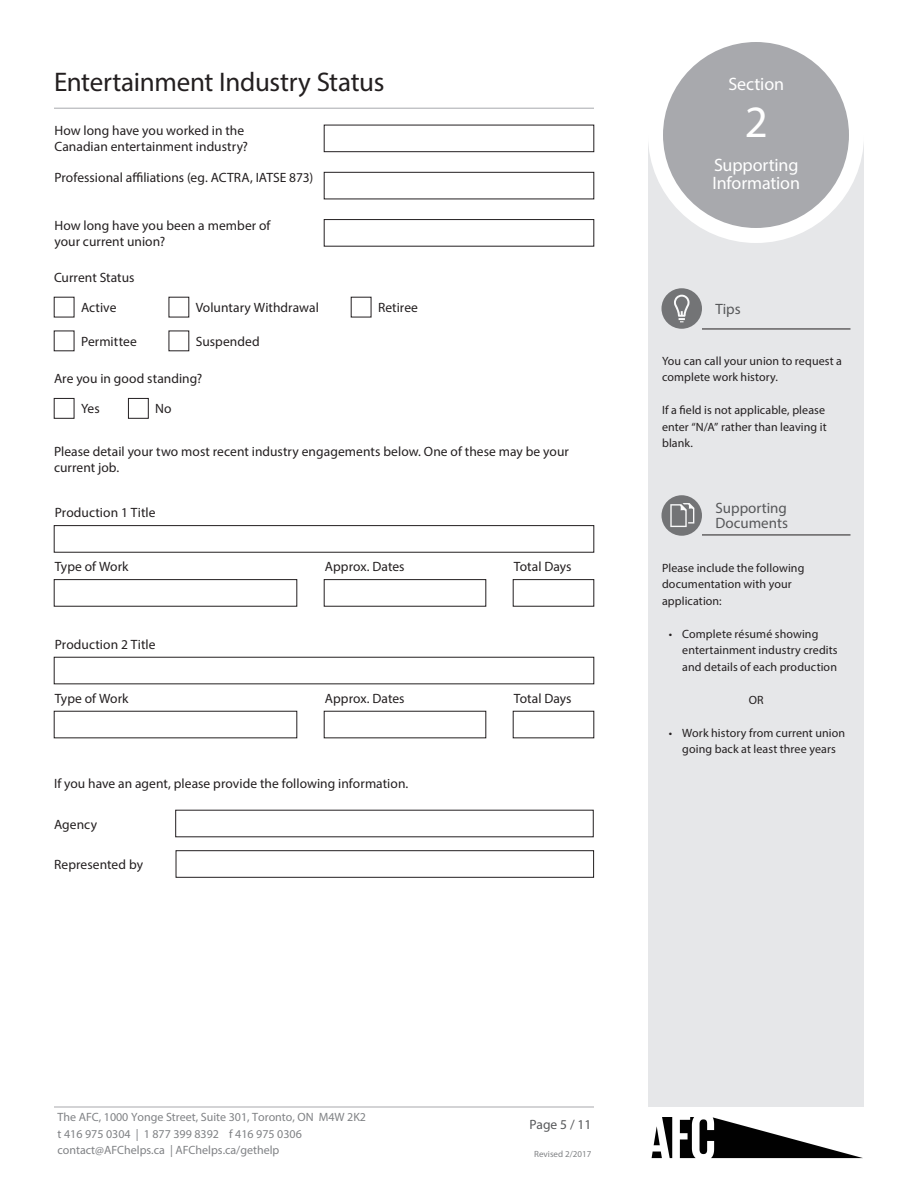
<style>
.page{position:relative;width:918px;height:1188px;background:#fff}
.page>*{position:absolute;margin:0;border:0;box-sizing:border-box;transform-origin:0 0}
.t1{font:45px "Myriad Pro";color:#fff}
.t2{font:27px "Myriad Pro";letter-spacing:-.015em;color:#231f20}
.t3{font:18px "Myriad Pro";letter-spacing:-.005em;color:#fff}
.t4{font:15px "Myriad Pro";color:#57585a}
.t5{font:13.5px/16.2px "Myriad Pro";letter-spacing:.005em;color:#231f20}
.t6{font:13.5px "Myriad Pro";color:#57585a}
.t7{font:12px/16.5px "Myriad Pro";letter-spacing:.01em;color:#231f20}
.t8{font:12px/16.4px "Myriad Pro";color:#808285}
.t9{font:9px "Myriad Pro";color:#808285}
</style>
<div class="page">
<div style="left:648px;top:135px;width:216px;height:972px;background:#e6e7e9"></div>
<div style="left:656px;top:34px;width:200px;height:202px;background:#a8a9ad;border-radius:50%"></div>
<div style="left:648px;top:27px;width:216px;height:216px;border:15px solid #fff;border-radius:50%"></div>
<hr style="left:702px;top:535px;width:148px;height:1px;background:#231f20">
<svg style="left:662px;top:495px;width:40px;height:41px"></svg>
<svg style="left:670px;top:503px;width:24px;height:24px"></svg>
<div style="left:662px;top:288px;width:40px;height:41px;background:#737476;border-radius:50%"></div>
<svg style="left:674px;top:295px;width:16px;height:27px"></svg>
<hr style="left:702px;top:329px;width:148px;height:1px;background:#231f20">
<div style="left:54px;top:525px;width:540px;height:27px;border:1px solid #231f20"></div>
<div style="left:54px;top:579px;width:243px;height:27px;border:1px solid #231f20"></div>
<div style="left:324px;top:579px;width:162px;height:27px;border:1px solid #231f20"></div>
<div style="left:513px;top:579px;width:81px;height:27px;border:1px solid #231f20"></div>
<div style="left:54px;top:657px;width:540px;height:27px;border:1px solid #231f20"></div>
<div style="left:54px;top:711px;width:243px;height:27px;border:1px solid #231f20"></div>
<div style="left:324px;top:711px;width:162px;height:27px;border:1px solid #231f20"></div>
<div style="left:513px;top:711px;width:81px;height:27px;border:1px solid #231f20"></div>
<div style="left:324px;top:125px;width:270px;height:27px;border:1px solid #231f20"></div>
<div style="left:324px;top:172px;width:270px;height:27px;border:1px solid #231f20"></div>
<div style="left:324px;top:219px;width:270px;height:27px;border:1px solid #231f20"></div>
<div style="left:176px;top:850px;width:418px;height:28px;border:1px solid #231f20"></div>
<div style="left:128px;top:398px;width:20px;height:20px;border:1px solid #231f20"></div>
<hr style="left:54px;top:108px;width:540px;height:1px;background:#a8a9ad">
<hr style="left:54px;top:1107px;width:540px;height:1px;background:#a8a9ad">
<img style="left:652px;top:1117px;width:210px;height:42px">
<p class="t2" style="left:54px;top:65px;width:332px">Entertainment Industry Status</p>
<p class="t3" style="left:728px;top:73px;width:57px">Section</p>
<p class="t1" style="left:745px;top:94px;width:25px">2</p>
<p class="t3" style="left:714px;top:154px;width:86px">Supporting</p>
<p class="t3" style="left:713px;top:172px;width:89px">Information</p>
<p class="t5" style="left:54px;top:122px;width:195px">How long have you worked in the<br>Canadian entertainment industry?</p>
<p class="t5" style="left:54px;top:169px;width:260px">Professional affiliations (eg. ACTRA, IATSE 873)</p>
<p class="t5" style="left:54px;top:217px;width:218px">How long have you been a member of your current union?</p>
<p class="t5" style="left:54px;top:269px;width:82px">Current Status</p>
<p class="t5" style="left:81px;top:299px;width:37px">Active</p>
<p class="t5" style="left:81px;top:333px;width:57px">Permittee</p>
<p class="t5" style="left:196px;top:299px;width:125px">Voluntary Withdrawal</p>
<p class="t5" style="left:196px;top:333px;width:65px">Suspended</p>
<p class="t5" style="left:378px;top:299px;width:42px">Retiree</p>
<p class="t4" style="left:716px;top:300px;width:27px">Tips</p>
<p class="t5" style="left:54px;top:370px;width:150px">Are you in good standing?</p>
<p class="t5" style="left:81px;top:401px;width:20px">Yes</p>
<p class="t5" style="left:155px;top:401px;width:18px">No</p>
<p class="t5" style="left:54px;top:443px;width:516px">Please detail your two most recent industry engagements below. One of these may be your current job.</p>
<p class="t5" style="left:55px;top:504px;width:102px">Production 1 Title</p>
<p class="t5" style="left:55px;top:558px;width:75px">Type of Work</p>
<p class="t5" style="left:325px;top:558px;width:81px">Approx. Dates</p>
<p class="t5" style="left:514px;top:558px;width:59px">Total Days</p>
<p class="t5" style="left:55px;top:636px;width:102px">Production 2 Title</p>
<p class="t5" style="left:55px;top:690px;width:75px">Type of Work</p>
<p class="t5" style="left:325px;top:690px;width:81px">Approx. Dates</p>
<p class="t5" style="left:514px;top:690px;width:59px">Total Days</p>
<p class="t5" style="left:54px;top:775px;width:356px">If you have an agent, please provide the following information.</p>
<p class="t5" style="left:54px;top:816px;width:45px">Agency</p>
<p class="t5" style="left:54px;top:856px;width:90px">Represented by</p>
<p class="t7" style="left:662px;top:352px;width:182px">You can call your union to request a complete work history.</p>
<p class="t7" style="left:662px;top:402px;width:166px">If a field is not applicable, please enter “N/A” rather than leaving it blank.</p>
<p class="t4" style="left:716px;top:498px;width:73px">Supporting</p>
<p class="t4" style="left:716px;top:513px;width:74px">Documents</p>
<p class="t7" style="left:662px;top:559px;width:144px">Please include the following documentation with your application:</p>
<p class="t7" style="left:682px;top:625px;width:157px;text-indent:-14px">• Complete résumé showing entertainment industry credits and details of each production</p>
<p class="t7" style="left:749px;top:691px;width:16px">OR</p>
<p class="t7" style="left:669px;top:724px;width:178px;text-align:center">• Work history from current union going back at least three years</p>
<p class="t8" style="left:58px;top:1109px;width:310px">The AFC, 1000 Yonge Street, Suite 301, Toronto, ON M4W 2K2 t 416 975 0304 | 1 877 399 8392 f 416 975 0306 contact@AFChelps.ca | AFChelps.ca/gethelp</p>
<p class="t6" style="left:529px;top:1116px;width:63px">Page 5 / 11</p>
<p class="t9" style="left:534px;top:1148px;width:59px">Revised 2/2017</p>
</div>
